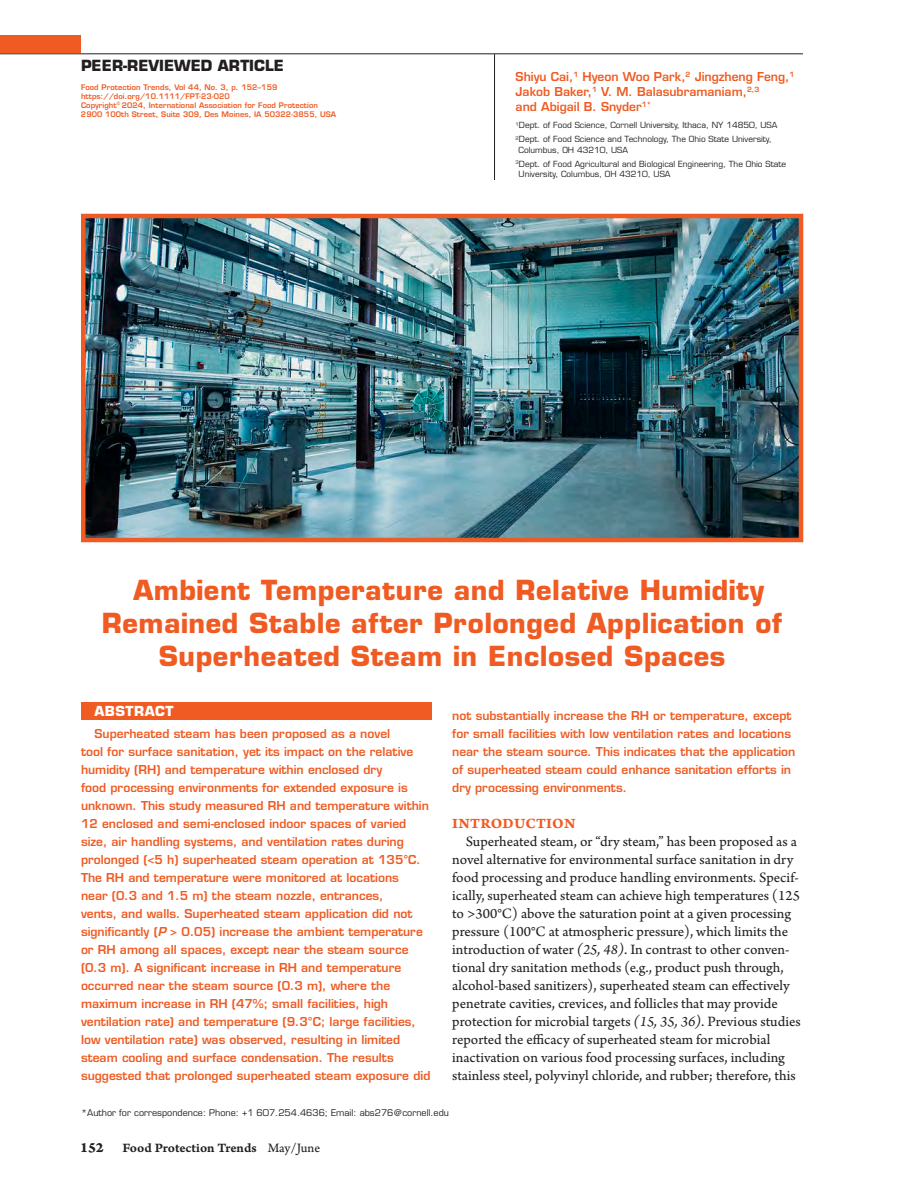
<style>
.page{position:relative;width:918px;height:1188px;background:#fff}
.page>*{position:absolute;margin:0;border:0;box-sizing:border-box;transform-origin:0 0}
.Article_Title{font:700 27px/33px "Eurostile LT Std";letter-spacing:.02em;color:#ef5b22;text-align:center}
.Body_Copy{font:15px/18px "Arno Pro Sm Text";color:#231f20}
.t1{font:700 15px "Eurostile LT Std";color:#231f20}
.Headers_in_Article{font:15px "Arno Pro Bold Caption";letter-spacing:.015em;color:#ef5b22}
.t2{font:13.5px "Arno Pro Smbd Caption";letter-spacing:-.005em;color:#231f20}
.Abstract_Title{font:700 13.5px "Eurostile LT Std";letter-spacing:.04em;color:#fff}
.Abstract_Summary{font:600 12px/18px "Eurostile LT Std";color:#ef5b22}
.Title_Page_Authors{font:600 12px/15px "Eurostile LT Std";color:#ef5b22}
.Author_for_Correspondense{font:9px "Eurostile LT Std";color:#231f20}
.Title_Page_Author_Info{font:8.25px/10.5px "Eurostile LT Std";color:#231f20}
.Subhead_2{font:600 7.5px/9px "Eurostile LT Std";letter-spacing:.01em;color:#ef5b22}
.s1{font-style:italic}
.s2{font-family:"Arno Pro Italic Sm Text"}
.s3{font-family:"Arno Pro Bold Caption";font-size:15px}
.s4{font-family:"Arno Pro Sm Text"}
</style>
<div class="page">
<div style="left:81px;top:702px;width:351px;height:18px;background:#ef5b22"></div>
<div style="left:0;top:35px;width:81px;height:18px;background:#ef5b22"></div>
<hr style="left:494px;top:54px;width:1px;height:126px;background:#231f20">
<hr style="left:0;top:53px;width:803px;height:1px;background:#231f20">
<img style="left:86px;top:219px;width:712px;height:318px">
<div style="left:81px;top:214px;width:722px;height:328px;border:4px solid #ef5b22"></div>
<p class="t1" style="left:81px;top:56px;width:204px">PEER-REVIEWED ARTICLE</p>
<p class="Subhead_2" style="left:81px;top:82px;width:198px">Food Protection Trends, Vol 44, No. 3, p. 152–159</p>
<p class="Subhead_2" style="left:81px;top:91px;width:150px">https://doi.org/10.1111/FPT-23-020</p>
<p class="Subhead_2" style="left:81px;top:100px;width:257px">Copyright<sup>©</sup> 2024, International Association for Food Protection<br>2900 100th Street, Suite 309, Des Moines, IA 50322-3855, USA</p>
<p class="Title_Page_Authors" style="left:516px;top:69px;width:280px">Shiyu Cai,<sup>1</sup> Hyeon Woo Park,<sup>2</sup> Jingzheng Feng,<sup>1<br></sup>Jakob Baker,<sup>1</sup> V. M. Balasubramaniam,<sup>2,3<br></sup>and Abigail B. Snyder<sup>1*</sup></p>
<p class="Title_Page_Author_Info" style="left:516px;top:120px;width:263px"><sup>1</sup>Dept. of Food Science, Cornell University, Ithaca, NY 14850, USA</p>
<p class="Title_Page_Author_Info" style="left:519px;top:134px;width:254px;text-indent:-3px"><sup>2</sup>Dept. of Food Science and Technology, The Ohio State University,<br>Columbus, OH 43210, USA</p>
<p class="Title_Page_Author_Info" style="left:519px;top:159px;width:269px;text-indent:-3px"><sup>3</sup>Dept. of Food Agricultural and Biological Engineering, The Ohio State<br>University, Columbus, OH 43210, USA</p>
<p class="Article_Title" style="left:102px;top:574px;width:682px">Ambient Temperature and Relative Humidity<br>Remained Stable after Prolonged Application of<br>Superheated Steam in Enclosed Spaces</p>
<p class="Abstract_Title" style="left:94px;top:703px;width:81px">ABSTRACT</p>
<p class="Abstract_Summary" style="left:81px;top:725px;width:351px;text-indent:14px">Superheated steam has been proposed as a novel<br>tool for surface sanitation, yet its impact on the relative humidity (RH) and temperature within enclosed dry<br>food processing environments for extended exposure is unknown. This study measured RH and temperature within 12 enclosed and semi-enclosed indoor spaces of varied size, air handling systems, and ventilation rates during prolonged (&lt;5 h) superheated steam operation at 135°C.<br>The RH and temperature were monitored at locations<br>near (0.3 and 1.5 m) the steam nozzle, entrances,<br>vents, and walls. Superheated steam application did not significantly (<span class="s1">P</span> &gt; 0.05) increase the ambient temperature or RH among all spaces, except near the steam source (0.3 m). A significant increase in RH and temperature occurred near the steam source (0.3 m), where the maximum increase in RH (47%; small facilities, high ventilation rate) and temperature (9.3°C; large facilities, low ventilation rate) was observed, resulting in limited steam cooling and surface condensation. The results suggested that prolonged superheated steam exposure did</p>
<p class="Abstract_Summary" style="left:452px;top:707px;width:345px">not substantially increase the RH or temperature, except for small facilities with low ventilation rates and locations near the steam source. This indicates that the application of superheated steam could enhance sanitation efforts in dry processing environments.</p>
<p class="Headers_in_Article" style="left:452px;top:814px;width:125px">INTRODUCTION</p>
<p class="Body_Copy" style="left:452px;top:833px;width:350px;text-indent:14px">Superheated steam, or “dry steam,” has been proposed as a novel alternative for environmental surface sanitation in dry food processing and produce handling environments. Specif&shy;ically, superheated steam can achieve high temperatures (125 to &gt;300°C) above the saturation point at a given processing pressure (100°C at atmospheric pressure), which limits the introduction of water <span class="s2">(25, 48)</span>. In contrast to other conven&shy;tional dry sanitation methods (e.g., product push through, alcohol-based sanitizers), superheated steam can effectively penetrate cavities, crevices, and follicles that may provide protection for microbial targets <span class="s2">(15, 35, 36)</span>. Previous studies reported the efficacy of superheated steam for microbial inactivation on various food processing surfaces, including stainless steel, polyvinyl chloride, and rubber; therefore, this</p>
<p class="Author_for_Correspondense" style="left:81px;top:1107px;width:370px">*Author for correspondence: Phone: +1 607.254.4636; Email: abs276@cornell.edu</p>
<p class="t2" style="left:80px;top:1140px;width:242px"><span class="s3">152</span> Food Protection Trends <span class="s4">May/June</span></p>
</div>
